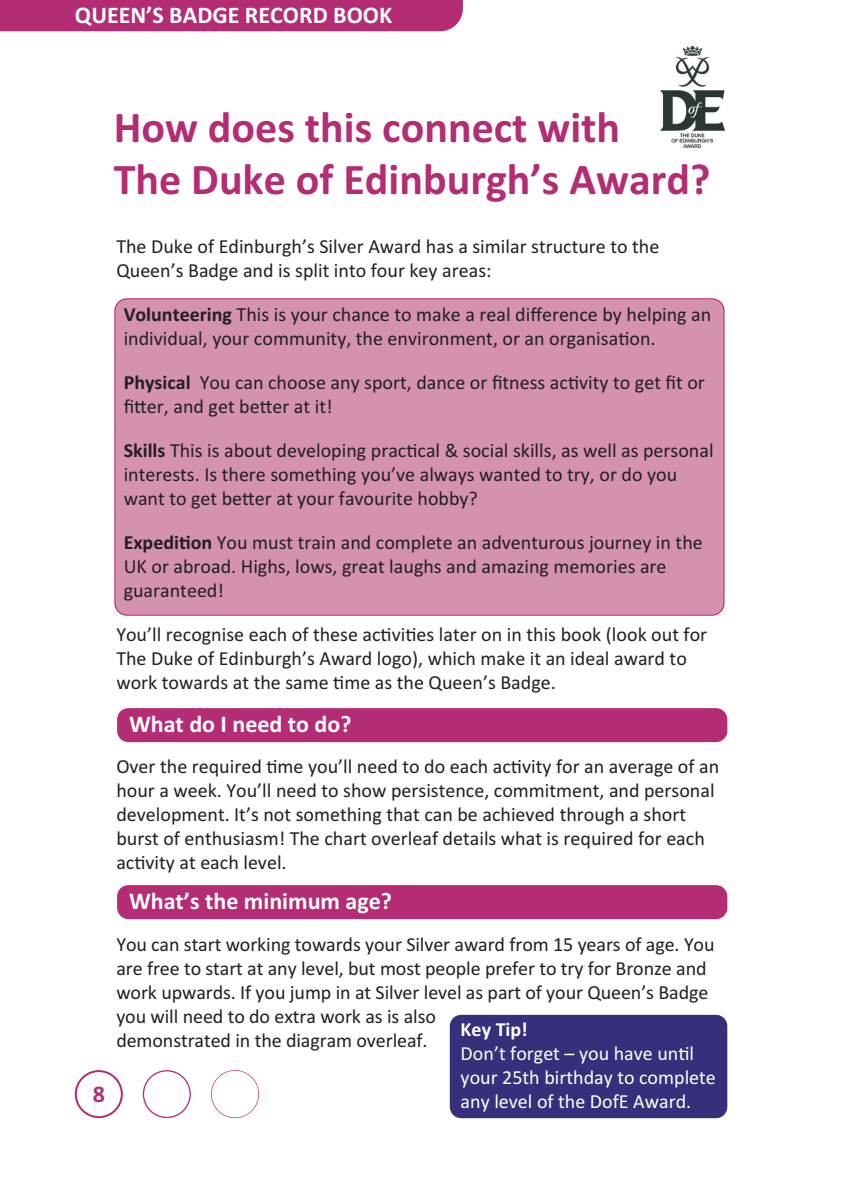
<style>
.page{position:relative;width:844px;height:1191px;background:#fff}
.page>*{position:absolute;margin:0;border:0;box-sizing:border-box;transform-origin:0 0}
.t1{font:700 44px "Calibri";color:#b42c73}
.t2{font:700 24px "Calibri";color:#fff}
.t3{font:700 24px "Calibri";color:#b42c73}
.t4{font:20px/24px "Calibri";color:#231f20}
.t5{font:20px/24px "Calibri";color:#fff}
.t6{font:700 20px "Calibri";color:#fff}
.s1{font-weight:700}
</style>
<div class="page">
<svg style="left:75px;top:1070px;width:48px;height:48px"></svg>
<svg style="left:143px;top:1070px;width:48px;height:48px"></svg>
<div style="left:211px;top:1070px;width:48px;height:48px;border:1px solid #b42c73;border-radius:50%"></div>
<div style="left:0;top:0;width:462px;height:31px;background:#b42c73"></div>
<div style="left:114px;top:298px;width:610px;height:317px;background:#d492ae"></div>
<div style="left:117px;top:708px;width:610px;height:34px;background:#b42c73;border-radius:11px"></div>
<div style="left:117px;top:885px;width:610px;height:34px;background:#b42c73;border-radius:11px"></div>
<div style="left:449px;top:1014px;width:278px;height:104px;background:#352f7c;border-radius:11px"></div>
<img style="left:660px;top:47px;width:64px;height:100px">
<p class="t2" style="left:75px;top:7px;width:319px">QUEEN’S BADGE RECORD BOOK</p>
<p class="t1" style="left:114px;top:112px;width:507px">How does this connect with</p>
<p class="t1" style="left:114px;top:164px;width:598px">The Duke of Edinburgh’s Award?</p>
<p class="t4" style="left:116px;top:236px;width:544px">The Duke of Edinburgh’s Silver Award has a similar structure to the<br>Queen’s Badge and is split into four key areas:</p>
<p class="t4" style="left:124px;top:304px;width:589px"><span class="s1">Volunteering</span> This is your chance to make a real difference by helping an individual, your community, the environment, or an organisation.</p>
<p class="t4" style="left:124px;top:372px;width:582px"><span class="s1">Physical</span> You can choose any sport, dance or fitness activity to get fit or fitter, and get better at it!</p>
<p class="t4" style="left:124px;top:440px;width:591px"><span class="s1">Skills</span> This is about developing practical &amp; social skills, as well as personal interests. Is there something you’ve always wanted to try, or do you want to get better at your favourite hobby?</p>
<p class="t4" style="left:124px;top:532px;width:580px"><span class="s1">Expedition</span> You must train and complete an adventurous journey in the<br>UK or abroad. Highs, lows, great laughs and amazing memories are guaranteed!</p>
<p class="t4" style="left:116px;top:624px;width:592px">You’ll recognise each of these activities later on in this book (look out for<br>The Duke of Edinburgh’s Award logo), which make it an ideal award to work towards at the same time as the Queen’s Badge.</p>
<p class="t2" style="left:129px;top:715px;width:224px">What do I need to do?</p>
<p class="t4" style="left:116px;top:756px;width:604px">Over the required time you’ll need to do each activity for an average of an hour a week. You’ll need to show persistence, commitment, and personal development. It’s not something that can be achieved through a short burst of enthusiasm! The chart overleaf details what is required for each activity at each level.</p>
<p class="t3" style="left:93px;top:1085px;width:14px">8</p>
<p class="t2" style="left:129px;top:892px;width:264px">What’s the minimum age?</p>
<p class="t4" style="left:116px;top:934px;width:599px">You can start working towards your Silver award from 15 years of age. You are free to start at any level, but most people prefer to try for Bronze and work upwards. If you jump in at Silver level as part of your Queen’s Badge you will need to do extra work as is also<br>demonstrated in the diagram overleaf.</p>
<p class="t6" style="left:460px;top:1022px;width:69px">Key Tip!</p>
<p class="t5" style="left:460px;top:1042px;width:256px">Don’t forget – you have until your 25th birthday to complete any level of the DofE Award.</p>
</div>
